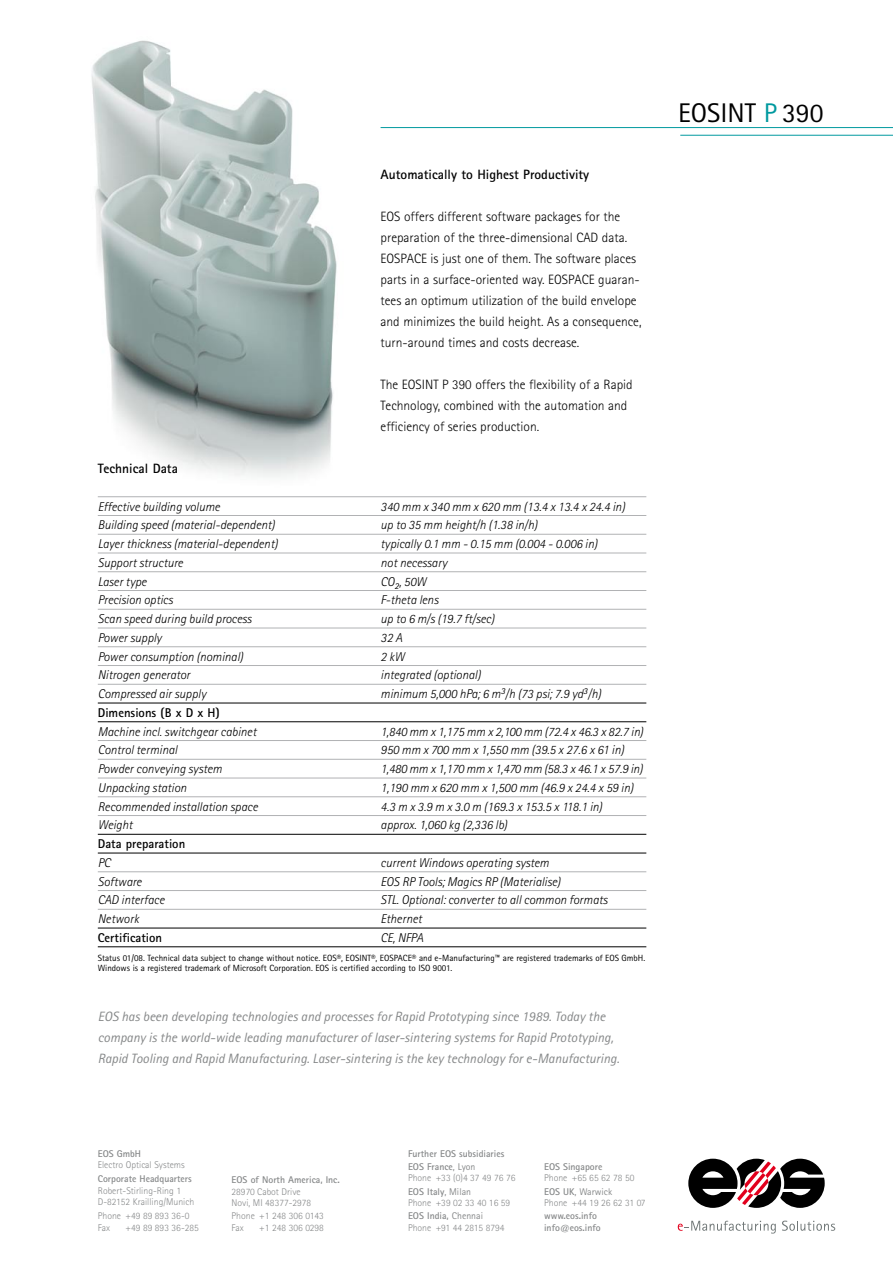
<style>
.page{position:relative;width:893px;height:1263px;background:#fff}
.page>*{position:absolute;margin:0;border:0;box-sizing:border-box;transform-origin:0 0}
.t1{font:27px "Rotis Sans Serif";color:#000}
.t2{font:300 13.5px/21px "Rotis Sans Serif";color:#000}
.t3{font:italic 13.5px/21px "Rotis Sans Serif";color:#868889}
.t4{font:700 13.5px "Rotis Sans Serif";color:#000}
.t5{font:italic 300 12.75px "Rotis Sans Serif";color:#000}
.t6{font:700 12.75px "Rotis Sans Serif";color:#000}
.t7{font:300 9.75px/11.2px "Rotis Sans Serif";color:#868889}
.t8{font:700 9.75px/13.4px "Rotis Sans Serif";color:#868889}
.t9{font:9px/10.5px "Rotis Sans Serif";color:#000}
.s1{font-weight:400}
.s2{font-weight:700}
.s3{color:#00999f}
</style>
<div class="page">
<img style="left:91px;top:40px;width:252px;height:476px">
<hr style="left:381px;top:127px;width:512px;height:1px;background:#00999f">
<hr style="left:680px;top:135px;width:213px;height:1px;background:#00999f">
<hr style="left:98px;top:496px;width:548px;height:1px;background:#b1b2b4">
<hr style="left:98px;top:515px;width:548px;height:1px;background:#b1b2b4">
<hr style="left:98px;top:534px;width:548px;height:1px;background:#b1b2b4">
<hr style="left:98px;top:553px;width:548px;height:1px;background:#b1b2b4">
<hr style="left:98px;top:571px;width:548px;height:1px;background:#b1b2b4">
<hr style="left:98px;top:590px;width:548px;height:1px;background:#b1b2b4">
<hr style="left:98px;top:609px;width:548px;height:1px;background:#b1b2b4">
<hr style="left:98px;top:628px;width:548px;height:1px;background:#b1b2b4">
<hr style="left:98px;top:646px;width:548px;height:1px;background:#b1b2b4">
<hr style="left:98px;top:665px;width:548px;height:1px;background:#b1b2b4">
<hr style="left:98px;top:684px;width:548px;height:1px;background:#b1b2b4">
<hr style="left:98px;top:703px;width:548px;height:1px;background:#000">
<hr style="left:98px;top:721px;width:548px;height:1px;background:#000">
<hr style="left:98px;top:740px;width:548px;height:1px;background:#b1b2b4">
<hr style="left:98px;top:759px;width:548px;height:1px;background:#b1b2b4">
<hr style="left:98px;top:778px;width:548px;height:1px;background:#b1b2b4">
<hr style="left:98px;top:796px;width:548px;height:1px;background:#b1b2b4">
<hr style="left:98px;top:815px;width:548px;height:1px;background:#b1b2b4">
<hr style="left:98px;top:834px;width:548px;height:1px;background:#000">
<hr style="left:98px;top:853px;width:548px;height:1px;background:#000">
<hr style="left:98px;top:871px;width:548px;height:1px;background:#b1b2b4">
<hr style="left:98px;top:890px;width:548px;height:1px;background:#b1b2b4">
<hr style="left:98px;top:909px;width:548px;height:1px;background:#b1b2b4">
<hr style="left:98px;top:928px;width:548px;height:1px;background:#000">
<hr style="left:98px;top:946px;width:548px;height:1px;background:#000">
<svg style="left:678px;top:1221px;width:98px;height:12px"></svg>
<svg style="left:782px;top:1220px;width:53px;height:11px"></svg>
<svg style="left:688px;top:1159px;width:137px;height:49px"></svg>
<p class="t4" style="left:381px;top:166px;width:210px">Automatically to Highest Productivity</p>
<p class="t2" style="left:381px;top:206px;width:262px">EOS offers different software packages for the preparation of the three-dimensional CAD data.<br>EOSPACE is just one of them. The software places parts in a surface-oriented way. EOSPACE guaran&shy;tees an optimum utilization of the build envelope and minimizes the build height. As a consequence, turn-around times and costs decrease.</p>
<p class="t2" style="left:381px;top:374px;width:254px">The EOSINT P 390 offers the flexibility of a Rapid<br>Technology, combined with the automation and efficiency of series production.</p>
<p class="t4" style="left:98px;top:460px;width:82px">Technical Data</p>
<p class="t5" style="left:98px;top:499px;width:124px">Effective building volume</p>
<p class="t5" style="left:381px;top:499px;width:246px">340 mm x 340 mm x 620 mm (13.4 x 13.4 x 24.4 in)</p>
<p class="t5" style="left:98px;top:518px;width:179px">Building speed (material-dependent)</p>
<p class="t5" style="left:381px;top:518px;width:158px">up to 35 mm height/h (1.38 in/h)</p>
<p class="t5" style="left:98px;top:536px;width:181px">Layer thickness (material-dependent)</p>
<p class="t5" style="left:381px;top:536px;width:218px">typically 0.1 mm - 0.15 mm (0.004 - 0.006 in)</p>
<p class="t5" style="left:98px;top:555px;width:87px">Support structure</p>
<p class="t5" style="left:381px;top:555px;width:68px">not necessary</p>
<p class="t5" style="left:98px;top:574px;width:50px">Laser type</p>
<p class="t5" style="left:381px;top:574px;width:47px">CO<sub>2</sub>, 50W</p>
<p class="t5" style="left:98px;top:593px;width:77px">Precision optics</p>
<p class="t5" style="left:381px;top:593px;width:59px">F-theta lens</p>
<p class="t5" style="left:98px;top:611px;width:155px">Scan speed during build process</p>
<p class="t5" style="left:381px;top:611px;width:115px">up to 6 m/s (19.7 ft/sec)</p>
<p class="t5" style="left:98px;top:630px;width:65px">Power supply</p>
<p class="t5" style="left:381px;top:630px;width:23px">32 A</p>
<p class="t5" style="left:98px;top:649px;width:147px">Power consumption (nominal)</p>
<p class="t5" style="left:381px;top:649px;width:26px">2 kW</p>
<p class="t5" style="left:98px;top:668px;width:94px">Nitrogen generator</p>
<p class="t5" style="left:381px;top:668px;width:102px">integrated (optional)</p>
<p class="t5" style="left:98px;top:686px;width:110px">Compressed air supply</p>
<p class="t5" style="left:381px;top:686px;width:222px">minimum 5,000 hPa; 6 m<sup>3</sup>/h (73 psi; 7.9 yd<sup>3</sup>/h)</p>
<p class="t6" style="left:98px;top:704px;width:124px">Dimensions (B x D x H)</p>
<p class="t5" style="left:98px;top:724px;width:160px">Machine incl. switchgear cabinet</p>
<p class="t5" style="left:381px;top:724px;width:264px">1,840 mm x 1,175 mm x 2,100 mm (72.4 x 46.3 x 82.7 in)</p>
<p class="t5" style="left:98px;top:743px;width:81px">Control terminal</p>
<p class="t5" style="left:381px;top:743px;width:245px">950 mm x 700 mm x 1,550 mm (39.5 x 27.6 x 61 in)</p>
<p class="t5" style="left:98px;top:761px;width:126px">Powder conveying system</p>
<p class="t5" style="left:381px;top:761px;width:264px">1,480 mm x 1,170 mm x 1,470 mm (58.3 x 46.1 x 57.9 in)</p>
<p class="t5" style="left:98px;top:780px;width:90px">Unpacking station</p>
<p class="t5" style="left:381px;top:780px;width:254px">1,190 mm x 620 mm x 1,500 mm (46.9 x 24.4 x 59 in)</p>
<p class="t5" style="left:98px;top:799px;width:161px">Recommended installation space</p>
<p class="t5" style="left:381px;top:799px;width:223px">4.3 m x 3.9 m x 3.0 m (169.3 x 153.5 x 118.1 in)</p>
<p class="t5" style="left:98px;top:818px;width:36px">Weight</p>
<p class="t5" style="left:381px;top:818px;width:128px">approx. 1,060 kg (2,336 lb)</p>
<p class="t6" style="left:98px;top:836px;width:89px">Data preparation</p>
<p class="t5" style="left:98px;top:855px;width:14px">PC</p>
<p class="t5" style="left:381px;top:855px;width:170px">current Windows operating system</p>
<p class="t5" style="left:98px;top:874px;width:45px">Software</p>
<p class="t5" style="left:381px;top:874px;width:182px">EOS RP Tools; Magics RP (Materialise)</p>
<p class="t5" style="left:98px;top:893px;width:68px">CAD interface</p>
<p class="t5" style="left:381px;top:893px;width:229px">STL. Optional: converter to all common formats</p>
<p class="t5" style="left:98px;top:911px;width:43px">Network</p>
<p class="t5" style="left:381px;top:911px;width:43px">Ethernet</p>
<p class="t6" style="left:98px;top:929px;width:66px">Certification</p>
<p class="t5" style="left:381px;top:930px;width:44px">CE, NFPA</p>
<p class="t9" style="left:98px;top:952px;width:549px">Status 01/08. Technical data subject to change without notice. EOS®, EOSINT®, EOSPACE® and e-Manufacturing™ are registered trademarks of EOS GmbH.<br>Windows is a registered trademark of Microsoft Corporation. EOS is certified according to ISO 9001.</p>
<p class="t3" style="left:98px;top:1006px;width:523px">EOS has been developing technologies and processes for Rapid Prototyping since 1989. Today the company is the world-wide leading manufacturer of laser-sintering systems for Rapid Prototyping,<br>Rapid Tooling and Rapid Manufacturing. Laser-sintering is the key technology for e-Manufacturing.</p>
<p class="t8" style="left:98px;top:1146px;width:45px">EOS GmbH</p>
<p class="t7" style="left:98px;top:1159px;width:88px">Electro Optical Systems</p>
<p class="t8" style="left:98px;top:1172px;width:95px">Corporate Headquarters</p>
<p class="t7" style="left:98px;top:1185px;width:98px">Robert-Stirling-Ring 1<br>D-82152 Krailling/Munich</p>
<p class="t7" style="left:98px;top:1210px;width:93px">Phone +49 89 893 36-0<br>Fax</p>
<p class="t7" style="left:125px;top:1221px;width:75px">+49 89 893 36-285</p>
<p class="t8" style="left:232px;top:1173px;width:110px">EOS of North America, Inc.</p>
<p class="t7" style="left:232px;top:1186px;width:81px">28970 Cabot Drive<br>Novi, MI 48377-2978</p>
<p class="t7" style="left:232px;top:1210px;width:94px">Phone +1 248 306 0143<br>Fax</p>
<p class="t7" style="left:259px;top:1222px;width:66px">+1 248 306 0298</p>
<p class="t8" style="left:408px;top:1146px;width:98px">Further EOS subsidiaries<br>EOS France<span class="s1">, Lyon</span></p>
<p class="t7" style="left:408px;top:1171px;width:109px;line-height:13.4px">Phone +33 (0)4 37 49 76 76<br><span class="s2">EOS Italy</span><span class="s1">, Milan</span></p>
<p class="t7" style="left:408px;top:1196px;width:104px;line-height:13.4px">Phone +39 02 33 40 16 59<br><span class="s2">EOS India,</span> <span class="s1">Chennai</span></p>
<p class="t7" style="left:408px;top:1222px;width:98px">Phone +91 44 2815 8794</p>
<p class="t8" style="left:544px;top:1160px;width:60px">EOS Singapore</p>
<p class="t7" style="left:544px;top:1171px;width:92px;line-height:13.4px">Phone +65 65 62 78 50<br><span class="s2">EOS UK</span><span class="s1">, Warwick</span></p>
<p class="t7" style="left:544px;top:1197px;width:103px">Phone +44 19 26 62 31 07</p>
<p class="t8" style="left:544px;top:1210px;width:58px;line-height:11.2px">www.eos.info info@eos.info</p>
<h1 class="t1" style="left:678px;top:97px;width:147px">EOSINT <span class="s3">P</span> 390</h1>
</div>
